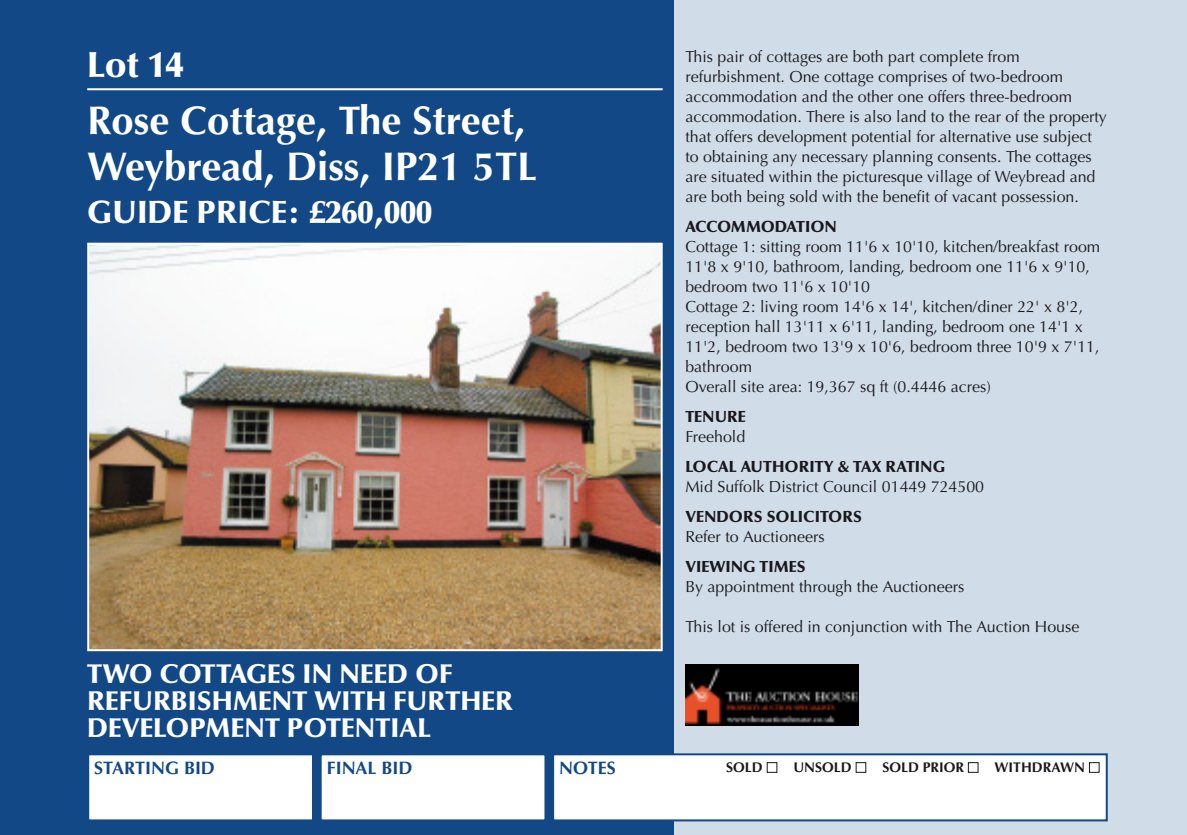
<style>
.page{position:relative;width:1187px;height:835px;background:#fff}
.page>*{position:absolute;margin:0;border:0;box-sizing:border-box;transform-origin:0 0}
.t1{font:700 40px/46px "Optima";color:#fff}
.t2{font:900 36px "Optima";color:#fff}
.t3{font:900 32px "Optima";color:#fff}
.t4{font:900 27px/27px "Optima";color:#fff}
.t5{font:700 18px "Optima";color:#134887}
.t6{font:16px/20px "Optima";color:#1a171c}
.t7{font:900 16px "Optima";color:#1a171c}
.t8{font:900 16px "Optima";letter-spacing:-.025em;color:#1a171c}
.t9{font:700 14px "Optima";color:#1a171c}
.s1{color:#fff}
</style>
<div class="page">
<div style="left:0;top:0;width:1187px;height:834px;background:#d0dde8"></div>
<div style="left:0;top:0;width:674px;height:834px;background:#134887"></div>
<hr style="left:87px;top:88px;width:576px;height:2px;background:#fff">
<img style="left:90px;top:245px;width:570px;height:403px">
<div style="left:87px;top:242px;width:576px;height:409px;border:2px solid #fff"></div>
<div style="left:88px;top:754px;width:225px;height:66px;background:#fff"></div>
<div style="left:87px;top:753px;width:227px;height:68px;border:2px solid #134887"></div>
<div style="left:321px;top:754px;width:224px;height:66px;background:#fff"></div>
<div style="left:320px;top:753px;width:226px;height:68px;border:2px solid #134887"></div>
<div style="left:553px;top:754px;width:554px;height:66px;background:#fff"></div>
<div style="left:552px;top:753px;width:556px;height:68px;border:2px solid #134887"></div>
<img style="left:685px;top:664px;width:173px;height:61px">
<h2 class="t2" style="left:87px;top:50px;width:98px">Lot 14</h2>
<h1 class="t1" style="left:87px;top:102px;width:452px">Rose Cottage, The Street,<br>Weybread, Diss, IP21 5TL</h1>
<h3 class="t3" style="left:87px;top:198px;width:346px">GUIDE PRICE: £260,000</h3>
<h3 class="t4" style="left:87px;top:662px;width:427px">TWO COTTAGES IN NEED OF<br>REFURBISHMENT WITH FURTHER<br>DEVELOPMENT POTENTIAL</h3>
<p class="t6" style="left:685px;top:48px;width:423px">This pair of cottages are both part complete from refurbishment. One cottage comprises of two-bedroom accommodation and the other one offers three-bedroom accommodation. There is also land to the rear of the property that offers development potential for alternative use subject to obtaining any necessary planning consents. The cottages are situated within the picturesque village of Weybread and are both being sold with the benefit of vacant possession.</p>
<p class="t8" style="left:685px;top:220px;width:153px">ACCOMMODATION</p>
<p class="t6" style="left:685px;top:238px;width:416px">Cottage 1: sitting room 11'6 x 10'10, kitchen/breakfast room 11'8 x 9'10, bathroom, landing, bedroom one 11'6 x 9'10, bedroom two 11'6 x 10'10<br>Cottage 2: living room 14'6 x 14', kitchen/diner 22' x 8'2, reception hall 13'11 x 6'11, landing, bedroom one 14'1 x 11'2, bedroom two 13'9 x 10'6, bedroom three 10'9 x 7'11, bathroom<br>Overall site area: 19,367 sq ft (0.4446 acres)</p>
<p class="t7" style="left:685px;top:410px;width:62px">TENURE</p>
<p class="t6" style="left:685px;top:428px;width:61px">Freehold</p>
<p class="t7" style="left:685px;top:460px;width:261px">LOCAL AUTHORITY &amp; TAX RATING</p>
<p class="t6" style="left:685px;top:478px;width:300px">Mid Suffolk District Council 01449 724500</p>
<p class="t7" style="left:685px;top:509px;width:178px">VENDORS SOLICITORS</p>
<p class="t6" style="left:685px;top:528px;width:141px">Refer to Auctioneers</p>
<p class="t7" style="left:685px;top:559px;width:122px">VIEWING TIMES</p>
<p class="t6" style="left:685px;top:578px;width:280px">By appointment through the Auctioneers</p>
<p class="t6" style="left:685px;top:618px;width:395px">This lot is offered in conjunction with The Auction House</p>
<p class="t5" style="left:94px;top:760px;width:122px">STARTING BID</p>
<p class="t5" style="left:327px;top:760px;width:87px">FINAL BID</p>
<p class="t5" style="left:559px;top:760px;width:58px">NOTES</p>
<p class="t9" style="left:726px;top:761px;width:375px">SOLD <span class="s1">■</span> UNSOLD <span class="s1">■</span> SOLD PRIOR <span class="s1">■</span> WITHDRAWN <span class="s1">■</span></p>
</div>
